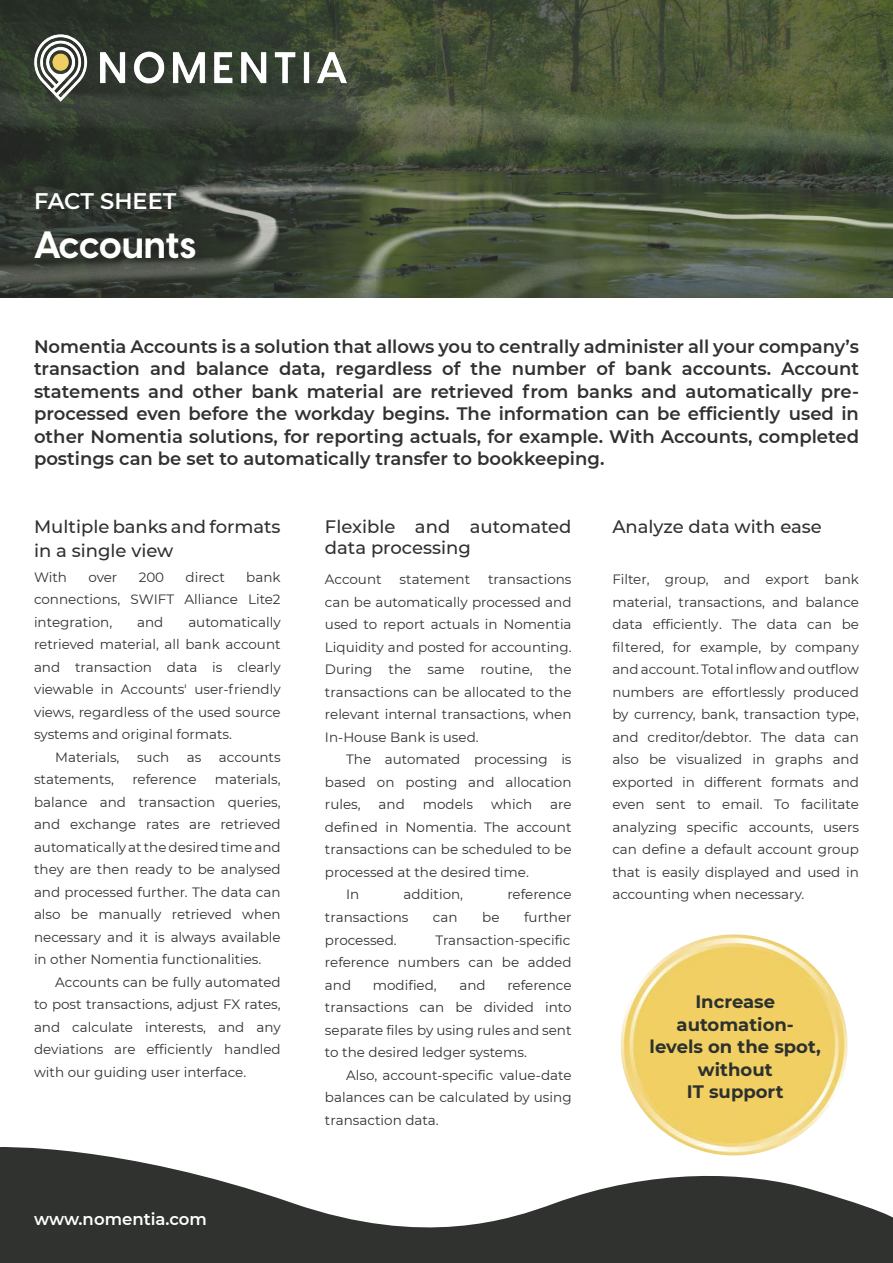
<style>
.page{position:relative;width:893px;height:1263px;background:#fff}
.page>*{position:absolute;margin:0;border:0;box-sizing:border-box;transform-origin:0 0}
.t1{font:700 37.5px "Visby CF";letter-spacing:-.01em;color:#fff}
.t2{font:600 22.5px "Montserrat";color:#fff}
.t3{font:600 18px/22.5px "Montserrat";color:#2f322f;text-align:justify}
.t4{font:500 18px/24px "Montserrat";color:#2f322f}
.t5{font:700 18px/22.5px "Montserrat";color:#2d312e;text-align:center}
.t6{font:600 16.5px "Montserrat";color:#fff}
.t7{font:13.5px/22.5px "Montserrat";color:#2f322f;text-align:justify}
</style>
<div class="page">
<svg style="left:0;top:1147px;width:893px;height:116px;fill:#2f322f"></svg>
<img style="left:0;top:0;width:893px;height:298px">
<img style="left:34px;top:34px;width:313px;height:67px">
<img style="left:610px;top:934px;width:250px;height:230px">
<p class="t2" style="left:34px;top:185px;width:144px">FACT SHEET</p>
<p class="t1" style="left:34px;top:220px;width:164px">Accounts</p>
<p class="t3" style="left:34px;top:334px;width:826px">Nomentia Accounts is a solution that allows you to centrally administer all your company’s transaction and balance data, regardless of the number of bank accounts. Account statements and other bank material are retrieved from banks and automatically pre&shy;processed even before the workday begins. The information can be efficiently used in other Nomentia solutions, for reporting actuals, for example. With Accounts, completed postings can be set to automatically transfer to bookkeeping.</p>
<p class="t4" style="left:34px;top:514px;width:248px">Multiple banks and formats in a single view</p>
<p class="t4" style="left:325px;top:514px;width:248px">Flexible and automated</p>
<p class="t4" style="left:612px;top:514px;width:211px">Analyze data with ease</p>
<p class="t4" style="left:325px;top:535px;width:147px">data processing</p>
<p class="t7" style="left:34px;top:565px;width:35px">With</p>
<p class="t7" style="left:88px;top:565px;width:30px">over</p>
<p class="t7" style="left:139px;top:565px;width:27px">200</p>
<p class="t7" style="left:186px;top:565px;width:41px">direct</p>
<p class="t7" style="left:34px;top:565px;width:248px;text-indent:212px">bank connections, SWIFT Alliance Lite2 integration,</p>
<p class="t7" style="left:34px;top:610px;width:248px;text-indent:154px">automatically retrieved material, all bank account and transaction data is clearly viewable in Accounts' user-friendly views, regardless of the used source systems and original formats.</p>
<p class="t7" style="left:55px;top:745px;width:66px">Materials,</p>
<p class="t7" style="left:137px;top:745px;width:34px">such</p>
<p class="t7" style="left:187px;top:745px;width:16px">as</p>
<p class="t7" style="left:219px;top:745px;width:63px">accounts</p>
<p class="t7" style="left:34px;top:768px;width:82px">statements,</p>
<p class="t7" style="left:132px;top:768px;width:66px">reference</p>
<p class="t7" style="left:137px;top:610px;width:28px">and</p>
<p class="t7" style="left:34px;top:768px;width:248px;text-indent:181px">materials, balance and transaction queries, and exchange rates are retrieved automatically at the desired time and they are then ready to be analysed and processed further. The data can also be manually retrieved when necessary and it is always available in other Nomentia functionalities.</p>
<p class="t7" style="left:34px;top:970px;width:248px;text-indent:21px">Accounts can be fully automated to post transactions, adjust FX rates, and calculate interests, and any deviations are efficiently handled with our guiding user interface.</p>
<p class="t6" style="left:34px;top:1207px;width:174px">www.nomentia.com</p>
<p class="t7" style="left:325px;top:568px;width:248px;text-indent:163px">transactions can be automatically processed and used to report actuals in Nomentia Liquidity and posted for accounting.<br>During the same routine, the transactions can be allocated to the relevant internal transactions, when In-House Bank is used.</p>
<p class="t7" style="left:325px;top:748px;width:248px;text-indent:21px">The automated processing is based on posting and allocation rules,</p>
<p class="t7" style="left:325px;top:568px;width:58px">Account</p>
<p class="t7" style="left:400px;top:568px;width:72px">statement</p>
<p class="t7" style="left:379px;top:793px;width:28px">and</p>
<p class="t7" style="left:423px;top:793px;width:52px">models</p>
<p class="t7" style="left:491px;top:793px;width:43px">which</p>
<p class="t7" style="left:325px;top:793px;width:248px;text-indent:225px">are defined in Nomentia. The account transactions can be scheduled to be processed at the desired time.</p>
<p class="t7" style="left:346px;top:883px;width:15px">In</p>
<p class="t7" style="left:404px;top:883px;width:61px">addition,</p>
<p class="t7" style="left:507px;top:883px;width:66px">reference</p>
<p class="t7" style="left:325px;top:905px;width:85px">transactions</p>
<p class="t7" style="left:433px;top:905px;width:26px">can</p>
<p class="t7" style="left:482px;top:905px;width:19px">be</p>
<p class="t7" style="left:524px;top:905px;width:49px">further</p>
<p class="t7" style="left:325px;top:928px;width:73px">processed.</p>
<p class="t7" style="left:325px;top:928px;width:248px;text-indent:110px">Transaction-specific reference numbers can be added and</p>
<p class="t7" style="left:325px;top:973px;width:248px;text-indent:182px">reference transactions can be divided into separate files by using rules and sent to the desired ledger systems.</p>
<p class="t7" style="left:325px;top:1063px;width:248px;text-indent:21px">Also, account-specific value-date balances can be calculated by using transaction data.</p>
<p class="t7" style="left:373px;top:973px;width:65px">modified,</p>
<p class="t7" style="left:459px;top:973px;width:28px">and</p>
<p class="t7" style="left:612px;top:568px;width:248px">Filter, group, and export bank material, transactions, and balance data efficiently. The data can be filtered, for example, by company and account. Total inflow and outflow numbers are effortlessly produced by currency, bank, transaction type, and creditor/debtor. The data can also be visualized in graphs and exported in different formats and even sent to email. To facilitate analyzing specific accounts, users can define a default account group that is easily displayed and used in accounting when necessary.</p>
<p class="t5" style="left:650px;top:990px;width:173px">Increase automation&shy;levels on the spot, without</p>
<p class="t5" style="left:687px;top:1080px;width:98px">IT support</p>
</div>
